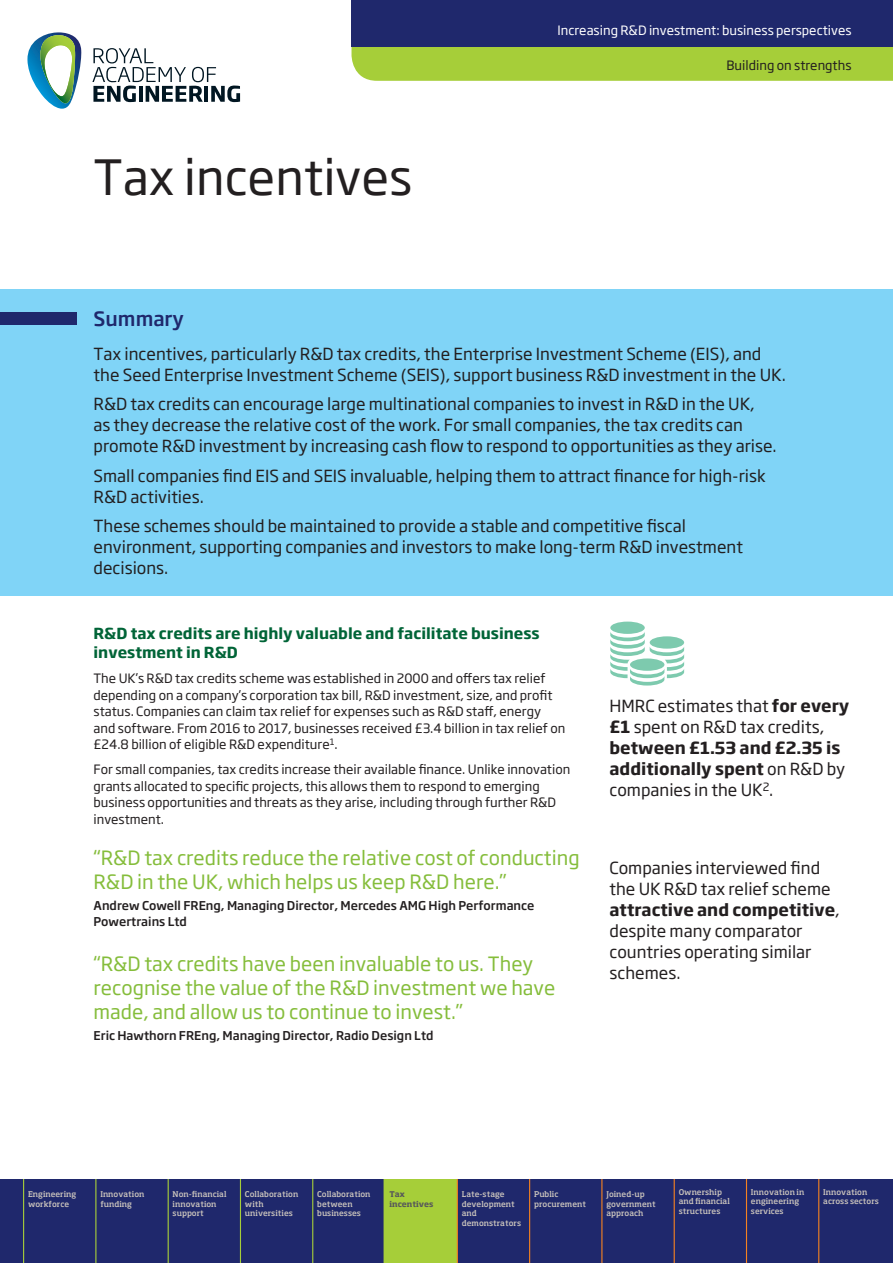
<style>
.page{position:relative;width:893px;height:1263px;background:#fff}
.page>*{position:absolute;margin:0;border:0;box-sizing:border-box;transform-origin:0 0}
.t1{font:48px "Soho Gothic Pro";color:#231f20}
.t2{font:19.5px/24px "Soho Gothic Pro";color:#85bd3b}
.t3{font:500 19.5px "Soho Gothic Pro";color:#1f286c}
.t4{font:16.5px/21px "Soho Gothic Pro";color:#231f20}
.t5{font:700 15px/19.5px "Soho Gothic Pro";color:#006437}
.t6{font:12.75px/16.5px "Soho Gothic Pro";color:#231f20}
.t7{font:12.75px "Soho Gothic Pro";color:#fff}
.t8{font:500 12px/16.5px "Soho Gothic Pro";color:#231f20}
.t9{font:500 7.8px/9.8px "Soho Pro";color:#c9c3bc}
.t10{font:700 7.8px/9.8px "Soho Pro";color:#57585a}
.s1{font-weight:700}
</style>
<div class="page">
<div style="left:0;top:289px;width:893px;height:306px;background:#80d4f7"></div>
<div style="left:351px;top:47px;width:542px;height:34px;background:#a6ce39"></div>
<svg style="left:92px;top:48px;width:148px;height:54px"></svg>
<svg style="left:27px;top:32px;width:55px;height:77px"></svg>
<div style="left:351px;top:0;width:542px;height:47px;background:#1f286c"></div>
<div style="left:0;top:313px;width:77px;height:12px;background:#1f286c"></div>
<div style="left:0;top:1179px;width:893px;height:84px;background:#1f286c"></div>
<div style="left:385px;top:1179px;width:72px;height:84px;background:#a6ce39"></div>
<hr style="left:23px;top:1179px;width:1px;height:84px;background:#a6ce39">
<hr style="left:95px;top:1179px;width:1px;height:84px;background:#a6ce39">
<hr style="left:168px;top:1179px;width:1px;height:84px;background:#a6ce39">
<hr style="left:240px;top:1179px;width:1px;height:84px;background:#a6ce39">
<hr style="left:312px;top:1179px;width:1px;height:84px;background:#a6ce39">
<hr style="left:384px;top:1179px;width:3px;height:84px;background:#a6ce39">
<hr style="left:457px;top:1179px;width:1px;height:84px;background:#f58220">
<hr style="left:529px;top:1179px;width:1px;height:84px;background:#f58220">
<hr style="left:601px;top:1179px;width:1px;height:84px;background:#f58220">
<hr style="left:674px;top:1179px;width:1px;height:84px;background:#f58220">
<hr style="left:746px;top:1179px;width:1px;height:84px;background:#f58220">
<hr style="left:818px;top:1179px;width:1px;height:84px;background:#f58220">
<div style="left:610px;top:622px;width:35px;height:12px;background:#7dcaae;border-radius:50%"></div>
<svg style="left:610px;top:631px;width:74px;height:54px"></svg>
<h1 class="t1" style="left:94px;top:140px;width:320px">Tax incentives</h1>
<p class="t7" style="left:557px;top:21px;width:296px">Increasing R&amp;D investment: business perspectives</p>
<p class="t6" style="left:726px;top:56px;width:127px">Building on strengths</p>
<p class="t3" style="left:94px;top:303px;width:92px">Summary</p>
<p class="t4" style="left:94px;top:342px;width:694px">Tax incentives, particularly R&amp;D tax credits, the Enterprise Investment Scheme (EIS), and the Seed Enterprise Investment Scheme (SEIS), support business R&amp;D investment in the UK.</p>
<p class="t4" style="left:94px;top:393px;width:685px">R&amp;D tax credits can encourage large multinational companies to invest in R&amp;D in the UK,<br>as they decrease the relative cost of the work. For small companies, the tax credits can promote R&amp;D investment by increasing cash flow to respond to opportunities as they arise.</p>
<p class="t4" style="left:94px;top:464px;width:674px">Small companies find EIS and SEIS invaluable, helping them to attract finance for high-risk<br>R&amp;D activities.</p>
<p class="t4" style="left:94px;top:515px;width:651px">These schemes should be maintained to provide a stable and competitive fiscal environment, supporting companies and investors to make long-term R&amp;D investment decisions.</p>
<p class="t5" style="left:94px;top:622px;width:448px">R&amp;D tax credits are highly valuable and facilitate business investment in R&amp;D</p>
<p class="t6" style="left:94px;top:670px;width:473px">The UK’s R&amp;D tax credits scheme was established in 2000 and offers tax relief depending on a company’s corporation tax bill, R&amp;D investment, size, and profit status. Companies can claim tax relief for expenses such as R&amp;D staff, energy and software. From 2016 to 2017, businesses received £3.4 billion in tax relief on £24.8 billion of eligible R&amp;D expenditure<sup>1</sup>.</p>
<p class="t6" style="left:94px;top:761px;width:478px">For small companies, tax credits increase their available finance. Unlike innovation grants allocated to specific projects, this allows them to respond to emerging business opportunities and threats as they arise, including through further R&amp;D investment.</p>
<p class="t2" style="left:94px;top:844px;width:488px">“R&amp;D tax credits reduce the relative cost of conducting<br>R&amp;D in the UK, which helps us keep R&amp;D here.”</p>
<p class="t8" style="left:94px;top:896px;width:442px">Andrew Cowell FREng, Managing Director, Mercedes AMG High Performance<br>Powertrains Ltd</p>
<p class="t2" style="left:94px;top:951px;width:463px">“R&amp;D tax credits have been invaluable to us. They recognise the value of the R&amp;D investment we have made, and allow us to continue to invest.”</p>
<p class="t8" style="left:94px;top:1027px;width:341px">Eric Hawthorn FREng, Managing Director, Radio Design Ltd</p>
<p class="t4" style="left:609px;top:694px;width:241px">HMRC estimates that <span class="s1">for every £1</span> spent on R&amp;D tax credits, <span class="s1">between £1.53 and £2.35 is additionally spent</span> on R&amp;D by companies in the UK<sup>2</sup>.</p>
<p class="t4" style="left:609px;top:856px;width:232px">Companies interviewed find the UK R&amp;D tax relief scheme <span class="s1">attractive and competitive</span>, despite many comparator countries operating similar schemes.</p>
<p class="t9" style="left:28px;top:1188px;width:50px">Engineering workforce</p>
<p class="t9" style="left:100px;top:1188px;width:46px">Innovation funding</p>
<p class="t9" style="left:173px;top:1188px;width:55px">Non-financial innovation support</p>
<p class="t9" style="left:245px;top:1188px;width:55px">Collaboration with universities</p>
<p class="t9" style="left:317px;top:1188px;width:55px">Collaboration between businesses</p>
<p class="t10" style="left:389px;top:1188px;width:46px">Tax incentives</p>
<p class="t9" style="left:462px;top:1188px;width:61px">Late-stage development and demonstrators</p>
<p class="t9" style="left:534px;top:1188px;width:53px">Public procurement</p>
<p class="t9" style="left:606px;top:1188px;width:51px">Joined-up government approach</p>
<p class="t9" style="left:679px;top:1186px;width:53px">Ownership and financial structures</p>
<p class="t9" style="left:751px;top:1186px;width:55px">Innovation in engineering services</p>
<p class="t9" style="left:823px;top:1186px;width:57px">Innovation across sectors</p>
</div>
